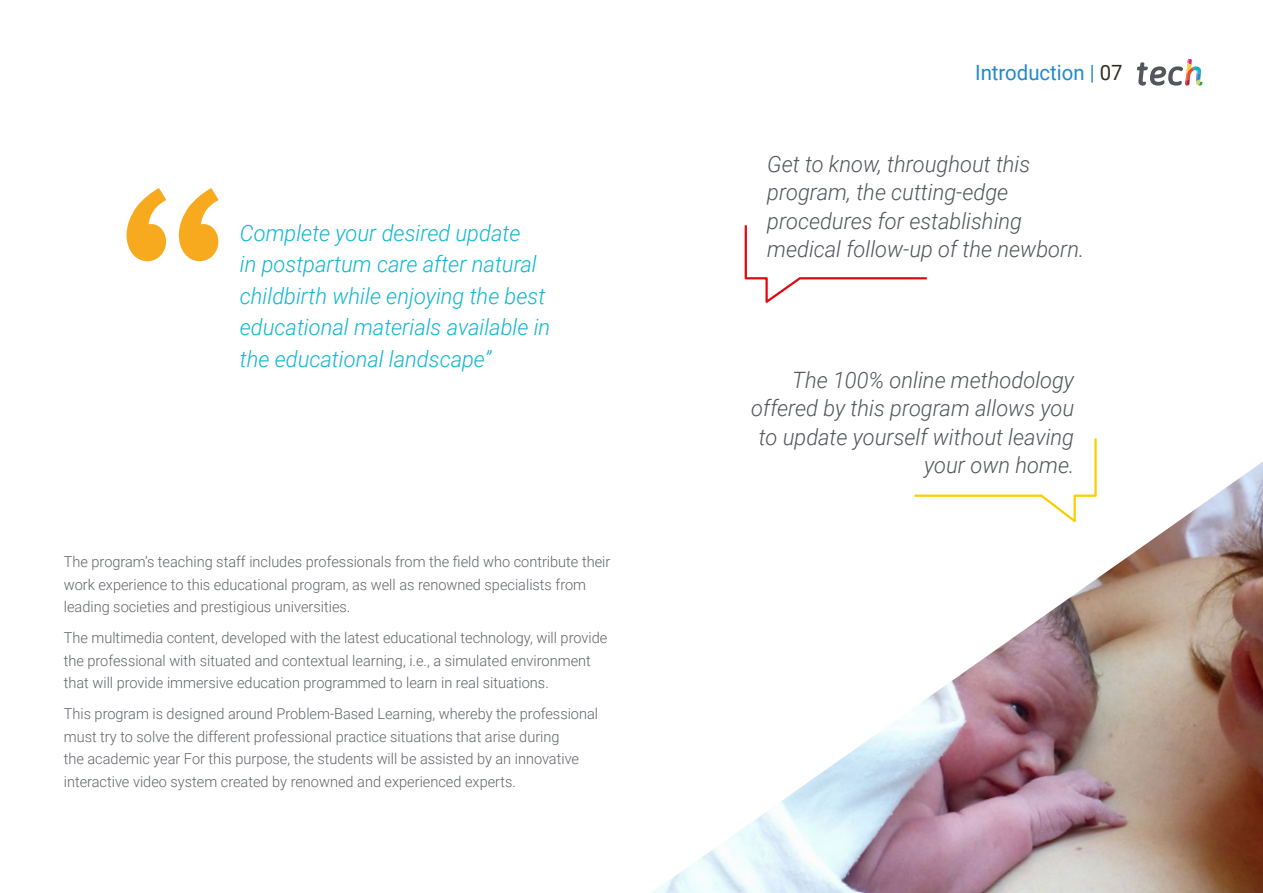
<style>
.page{position:relative;width:1263px;height:893px;background:#fff}
.page>*{position:absolute;margin:0;border:0;box-sizing:border-box;transform-origin:0 0}
.t1{font:italic 300 22.5px/28.5px "Roboto";color:#52555b;text-align:right}
.t2{font:italic 300 22.5px/31.5px "Roboto";color:#0fb6cf}
.t3{font:21px "Roboto";color:#2488c9}
.t4{font:300 15px/22.5px "Roboto";color:#61646a}
.s1{color:#312e20}
</style>
<div class="page">
<svg style="left:127px;top:188px;width:92px;height:73px"></svg>
<svg style="left:1094px;top:438px;width:3px;height:23px"></svg>
<img style="left:652px;top:461px;width:611px;height:432px">
<svg style="left:744px;top:225px;width:183px;height:78px"></svg>
<svg style="left:1137px;top:59px;width:65px;height:27px"></svg>
<h1 class="t2" style="left:240px;top:216px;width:312px">Complete your desired update<br>in postpartum care after natural childbirth while enjoying the best educational materials available in the educational landscape”</h1>
<p class="t4" style="left:64px;top:550px;width:548px">The program’s teaching staff includes professionals from the field who contribute their work experience to this educational program, as well as renowned specialists from leading societies and prestigious universities.</p>
<p class="t4" style="left:64px;top:626px;width:545px">The multimedia content, developed with the latest educational technology, will provide the professional with situated and contextual learning, i.e., a simulated environment that will provide immersive education programmed to learn in real situations.</p>
<p class="t4" style="left:64px;top:702px;width:536px">This program is designed around Problem-Based Learning, whereby the professional must try to solve the different professional practice situations that arise during<br>the academic year For this purpose, the students will be assisted by an innovative interactive video system created by renowned and experienced experts.</p>
<h2 class="t3" style="left:975px;top:57px;width:149px">Introduction | <span class="s1">07</span></h2>
<h1 class="t1" style="left:767px;top:149px;width:318px;text-align:left">Get to know, throughout this program, the cutting-edge procedures for establishing medical follow-up of the newborn.</h1>
<h1 class="t1" style="left:751px;top:365px;width:324px">The 100% online methodology offered by this program allows you to update yourself without leaving your own home.</h1>
</div>
